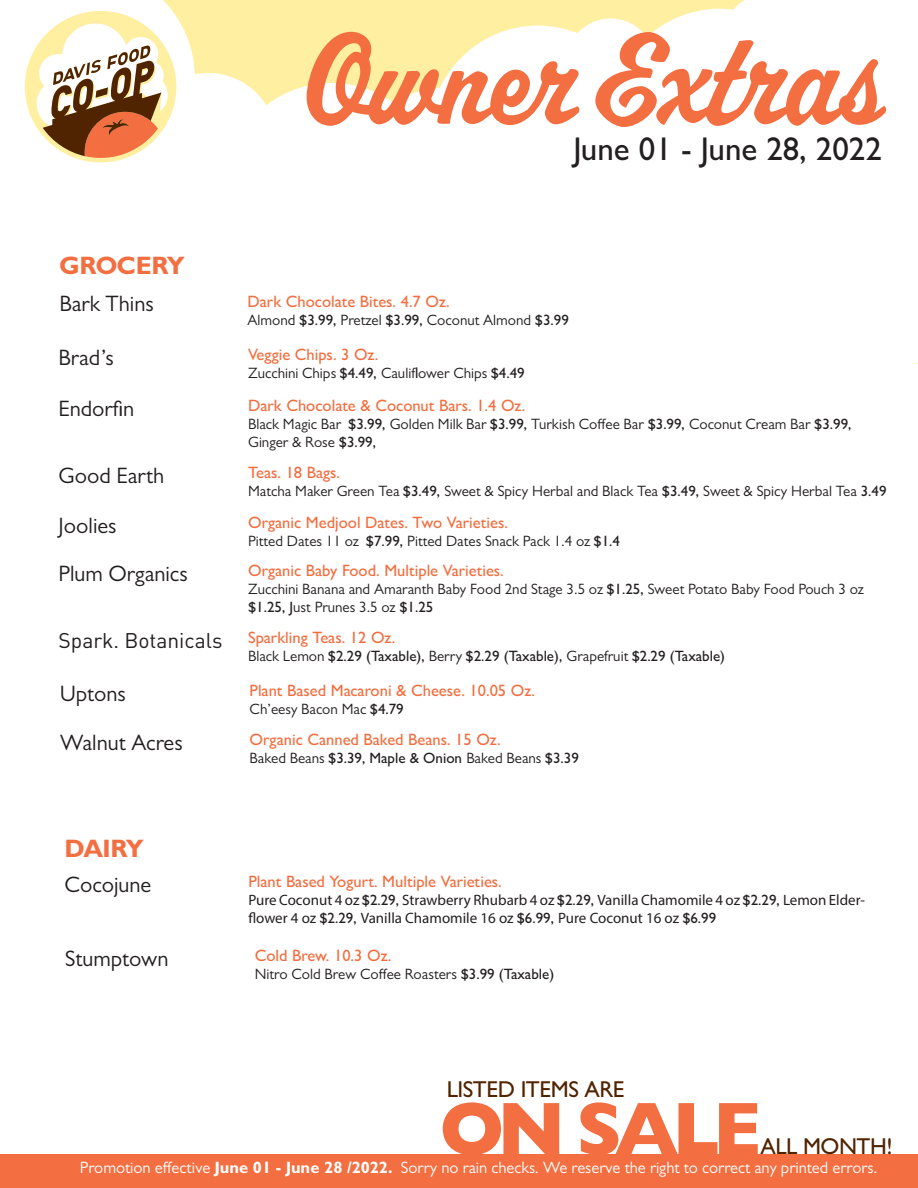
<style>
.page{position:relative;width:918px;height:1188px;background:#fff}
.page>*{position:absolute;margin:0;border:0;box-sizing:border-box;transform-origin:0 0}
.t1{font:129.6px "Mascot MVB";color:#f36e40}
.t2{font:800 75.75px "Gill Sans";letter-spacing:-.095em;color:#f36e40}
.t3{font:500 33px "Gill Sans";color:#231f20}
.Department{font:700 25.35px "Gill Sans";letter-spacing:-.02em;color:#f36f41}
.t4{font:500 23.1px "Gill Sans";letter-spacing:-.02em;color:#512401}
.Line_Item{font:22.35px "Gill Sans";color:#231f20}
.Line_Item-2{font:21px "DINOT";color:#231f20}
.Varieties{font:500 16.5px "Gill Sans";color:#f36d3f}
.t5{font:16.5px "Gill Sans";color:#fff}
.Varieties-2{font:15px/18px "Gill Sans";color:#231f20}
.Varieties-3{font:15px/18px "Myriad Pro";color:#231f20}
.Varieties-4{font:500 15px "Gill Sans";color:#231f20}
.s1{font-weight:500}
.s2{font-weight:400}
.s3{font-family:"Gill Sans";font-weight:500}
.s4{font-weight:700}
</style>
<div class="page">
<div style="left:0;top:0;width:918px;height:364px;background:#ffefa1"></div>
<div style="left:566px;top:19px;width:89px;height:91px;background:#fff;border-radius:50%"></div>
<div style="left:140px;top:73px;width:137px;height:139px;background:#fff;border-radius:50%"></div>
<div style="left:224px;top:84px;width:216px;height:220px;background:#fff;border-radius:50%"></div>
<div style="left:339px;top:88px;width:217px;height:220px;background:#fff;border-radius:50%"></div>
<div style="left:430px;top:26px;width:216px;height:221px;background:#fff;border-radius:50%"></div>
<div style="left:611px;top:10px;width:217px;height:220px;background:#fff;border-radius:50%"></div>
<div style="left:368px;top:239px;width:210px;height:210px;background:#fff;border-radius:50%"></div>
<div style="left:156px;top:197px;width:210px;height:210px;background:#fff;border-radius:50%"></div>
<div style="left:538px;top:133px;width:210px;height:210px;background:#fff;border-radius:50%"></div>
<div style="left:259px;top:191px;width:196px;height:196px;background:#fff;border-radius:50%"></div>
<div style="left:611px;top:237px;width:197px;height:197px;background:#fff;border-radius:50%"></div>
<div style="left:506px;top:164px;width:150px;height:141px;background:#fff;border-radius:50%"></div>
<div style="left:445px;top:313px;width:452px;height:63px;background:#fff"></div>
<div style="left:725px;top:0;width:193px;height:364px;background:#fff"></div>
<div style="left:703px;top:21px;width:197px;height:197px;background:#fff;border-radius:50%"></div>
<div style="left:102px;top:154px;width:727px;height:69px;background:#fff"></div>
<div style="left:0;top:1154px;width:918px;height:34px;background:#f36e40"></div>
<hr style="left:240px;top:248px;width:649px;height:2px;background:#fff">
<hr style="left:887px;top:250px;width:2px;height:37px;background:#fff">
<hr style="left:240px;top:287px;width:649px;height:2px;background:#fff">
<hr style="left:887px;top:289px;width:2px;height:47px;background:#fff">
<hr style="left:240px;top:336px;width:649px;height:2px;background:#fff">
<svg style="left:0;top:0;width:195px;height:364px"></svg>
<p class="t1" style="left:300px;top:-13px;width:585px">Owner Extras</p>
<p class="t3" style="left:573px;top:129px;width:310px">June 01 - June 28, 2022</p>
<p class="Department" style="left:59px;top:250px;width:127px">GROCERY</p>
<p class="Line_Item" style="left:59px;top:291px;width:96px">Bark Thins</p>
<p class="Varieties" style="left:248px;top:292px;width:204px">Dark Chocolate Bites. 4.7 Oz.</p>
<p class="Varieties-2" style="left:248px;top:311px;width:323px">Almond <span class="s1">$3.99,</span> Pretzel <span class="s1">$3.99,</span> Coconut Almond <span class="s1">$3.99</span></p>
<p class="Line_Item" style="left:59px;top:345px;width:57px">Brad’s</p>
<p class="Varieties" style="left:248px;top:345px;width:132px">Veggie Chips. 3 Oz.</p>
<p class="Varieties-2" style="left:248px;top:364px;width:278px">Zucchini Chips <span class="s1">$4.49,</span> Cauliflower Chips <span class="s1">$4.49</span></p>
<p class="Line_Item" style="left:59px;top:396px;width:77px">Endorfin</p>
<p class="Varieties" style="left:248px;top:396px;width:279px">Dark Chocolate &amp; Coconut Bars. 1.4 Oz.</p>
<p class="Varieties-2" style="left:248px;top:415px;width:605px">Black Magic Bar <span class="s1">$3.99,</span> Golden Milk Bar <span class="s1">$3.99,</span> Turkish Coffee Bar <span class="s1">$3.99,</span> Coconut Cream Bar <span class="s1">$3.99,<br></span>Ginger &amp; Rose <span class="s1">$3.99,</span></p>
<p class="Line_Item" style="left:59px;top:463px;width:107px">Good Earth</p>
<p class="Varieties" style="left:248px;top:463px;width:93px">Teas. 18 Bags.</p>
<p class="Varieties-2" style="left:248px;top:482px;width:640px">Matcha Maker Green Tea <span class="s1">$3.49,</span> Sweet &amp; Spicy Herbal and Black Tea <span class="s1">$3.49,</span> Sweet &amp; Spicy Herbal Tea <span class="s1">3.49</span></p>
<p class="Line_Item" style="left:59px;top:513px;width:60px">Joolies</p>
<p class="Varieties" style="left:248px;top:513px;width:261px">Organic Medjool Dates. Two Varieties.</p>
<p class="Varieties-2" style="left:248px;top:532px;width:373px">Pitted Dates 11 oz <span class="s1">$7.99,</span> Pitted Dates Snack Pack 1.4 oz <span class="s1">$1.4</span></p>
<p class="Line_Item" style="left:59px;top:561px;width:131px">Plum Organics</p>
<p class="Varieties" style="left:248px;top:561px;width:257px">Organic Baby Food. Multiple Varieties.</p>
<p class="Varieties-2" style="left:248px;top:580px;width:617px">Zucchini Banana and Amaranth Baby Food 2nd Stage 3.5 oz <span class="s1">$1.25,</span> Sweet Potato Baby Food Pouch 3 oz <span class="s1">$1.25, J</span>ust Prunes 3.5 oz <span class="s1">$1.25</span></p>
<p class="Line_Item-2" style="left:59px;top:628px;width:165px">Spark. Botanicals</p>
<p class="Varieties" style="left:248px;top:628px;width:149px">Sparkling Teas. 12 Oz.</p>
<p class="Varieties-4" style="left:248px;top:647px;width:478px"><span class="s2">Black Lemon</span> $2.29 (Taxable), <span class="s2">Berry</span> $2.29 (Taxable), <span class="s2">Grapefruit</span> $2.29 (Taxable)</p>
<p class="Line_Item" style="left:60px;top:681px;width:67px">Uptons</p>
<p class="Varieties" style="left:250px;top:681px;width:287px">Plant Based Macaroni &amp; Cheese. 10.05 Oz.</p>
<p class="Varieties-2" style="left:250px;top:700px;width:156px">Ch’eesy Bacon Mac <span class="s1">$4.79</span></p>
<p class="Line_Item" style="left:60px;top:730px;width:124px">Walnut Acres</p>
<p class="Varieties" style="left:250px;top:730px;width:253px">Organic Canned Baked Beans. 15 Oz.</p>
<p class="Varieties-4" style="left:250px;top:749px;width:331px"><span class="s2">Baked Beans</span> $3.39, Maple &amp; Onion <span class="s2">Baked Beans</span> $3.39</p>
<p class="Department" style="left:65px;top:833px;width:81px">DAIRY</p>
<p class="Line_Item" style="left:65px;top:871px;width:88px">Cocojune</p>
<p class="Varieties" style="left:248px;top:871px;width:255px">Plant Based Yogurt. Multiple Varieties.</p>
<p class="Varieties-3" style="left:248px;top:890px;width:618px">Pure Coconut 4 oz <span class="s3">$2.29,</span> Strawberry Rhubarb 4 oz <span class="s3">$2.29,</span> Vanilla Chamomile 4 oz <span class="s3">$2.29,</span> Lemon Elder&shy;flower 4 oz <span class="s3">$2.29,</span> Vanilla Chamomile 16 oz <span class="s3">$6.99,</span> Pure Coconut 16 oz <span class="s3">$6.99</span></p>
<p class="Line_Item" style="left:65px;top:946px;width:105px">Stumptown</p>
<p class="Varieties" style="left:255px;top:946px;width:138px">Cold Brew. 10.3 Oz.</p>
<p class="Varieties-2" style="left:255px;top:965px;width:301px">Nitro Cold Brew Coffee Roasters <span class="s1">$3.99 (Taxable)</span></p>
<p class="t4" style="left:447px;top:1076px;width:180px">LISTED ITEMS ARE</p>
<p class="t2" style="left:440px;top:1085px;width:324px">ON SALE</p>
<p class="t4" style="left:761px;top:1133px;width:134px">ALL MONTH!</p>
<p class="t5" style="left:80px;top:1158px;width:799px">Promotion effective <span class="s4">June 01 - June 28 /2022.</span> Sorry no rain checks. We reserve the right to correct any printed errors.</p>
</div>
